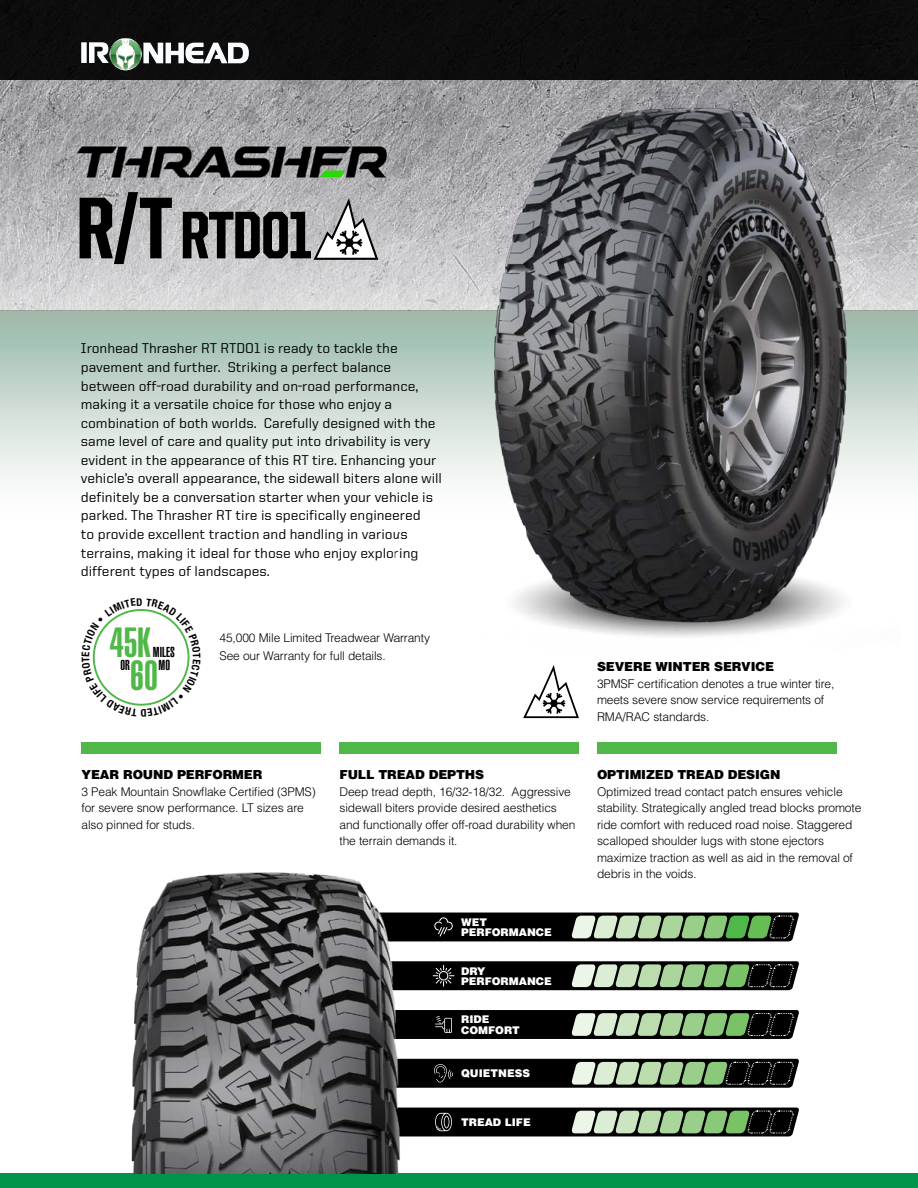
<style>
.page{position:relative;width:918px;height:1188px;background:#fff}
.page>*{position:absolute;margin:0;border:0;box-sizing:border-box;transform-origin:0 0}
.t1{font:800 67.5px "United Sans Cond";color:#000}
.t2{font:41.55px/32.2px "Helvetica LT Std Ultra Comp";color:#50b848;text-align:center}
.t3{font:500 14.25px/18.6px "United Sans Reg";color:#000}
.t4{font:14.25px "Helvetica LT Std Ultra Comp";color:#000}
.t5{font:900 12.45px "Helvetica LT Std";letter-spacing:-.01em;color:#000}
.t6{font:300 12px/16.5px "Helvetica LT Std";letter-spacing:-.01em;color:#000}
.t7{font:900 10.65px/10.4px "Helvetica LT Std";color:#fff}
.s1{font-size:87.9px}
</style>
<div class="page">
<img style="left:0;top:79px;width:918px;height:231px">
<div style="left:0;top:310px;width:918px;height:206px;background:linear-gradient(to bottom,#9bb9a9,#fff)"></div>
<div style="left:0;top:0;width:918px;height:79px;background:#0d0d0d"></div>
<div style="left:0;top:1174px;width:918px;height:14px;background:#00944a"></div>
<svg style="left:81px;top:38px;width:168px;height:32px"></svg>
<div style="left:82px;top:742px;width:239px;height:11px;background:#50b848"></div>
<div style="left:340px;top:742px;width:239px;height:11px;background:#50b848"></div>
<div style="left:598px;top:742px;width:239px;height:11px;background:#50b848"></div>
<svg style="left:453px;top:913px;width:346px;height:28px;background:#44573f"></svg>
<svg style="left:453px;top:961px;width:346px;height:29px;background:#42503e"></svg>
<svg style="left:453px;top:1010px;width:346px;height:29px;background:#404e3c"></svg>
<svg style="left:453px;top:1059px;width:346px;height:29px;background:#3e493b"></svg>
<svg style="left:453px;top:1108px;width:346px;height:28px;background:#42503e"></svg>
<svg style="left:314px;top:198px;width:64px;height:62px"></svg>
<img style="left:56px;top:134px;width:380px;height:54px">
<img style="left:439px;top:86px;width:462px;height:551px">
<svg style="left:523px;top:665px;width:56px;height:53px"></svg>
<img style="left:83px;top:872px;width:370px;height:302px">
<svg style="left:92px;top:609px;width:98px;height:97px"></svg>
<h1 class="t1" style="left:76px;top:200px;width:238px"><span class="s1">R/t</span> rtd01</h1>
<p class="t3" style="left:81px;top:339px;width:363px">Ironhead Thrasher RT RTD01 is ready to tackle the pavement and further. Striking a perfect balance between off-road durability and on-road performance, making it a versatile choice for those who enjoy a combination of both worlds. Carefully designed with the same level of care and quality put into drivability is very evident in the appearance of this RT tire. Enhancing your vehicle’s overall appearance, the sidewall biters alone will definitely be a conversation starter when your vehicle is parked. The Thrasher RT tire is specifically engineered<br>to provide excellent traction and handling in various terrains, making it ideal for those who enjoy exploring different types of landscapes.</p>
<h2 class="t2" style="left:110px;top:627px;width:50px">45K<br>60</h2>
<p class="t4" style="left:153px;top:644px;width:23px">MILES</p>
<p class="t4" style="left:120px;top:657px;width:11px">0R</p>
<p class="t4" style="left:159px;top:657px;width:13px">MO</p>
<p class="t6" style="left:220px;top:629px;width:212px;line-height:18px">45,000 Mile Limited Treadwear Warranty<br>See our Warranty for full details.</p>
<p class="t5" style="left:82px;top:766px;width:182px">YEAR ROUND PERFORMER</p>
<p class="t6" style="left:82px;top:783px;width:236px">3 Peak Mountain Snowflake Certified (3PMS) for severe snow performance. LT sizes are also pinned for studs.</p>
<p class="t5" style="left:340px;top:766px;width:146px">FULL TREAD DEPTHS</p>
<p class="t6" style="left:340px;top:783px;width:237px">Deep tread depth, 16/32-18/32. Aggressive sidewall biters provide desired aesthetics and functionally offer off-road durability when the terrain demands it.</p>
<p class="t7" style="left:461px;top:917px;width:92px">WET<br>PERFORMANCE</p>
<p class="t7" style="left:461px;top:965px;width:92px">DRY<br>PERFORMANCE</p>
<p class="t7" style="left:461px;top:1014px;width:60px">RIDE<br>COMFORT</p>
<p class="t7" style="left:461px;top:1068px;width:17px">QUIE</p>
<p class="t7" style="left:491px;top:1068px;width:17px">TNESS</p>
<p class="t7" style="left:461px;top:1117px;width:17px">TREAD</p>
<p class="t7" style="left:505px;top:1117px;width:8px">LIFE</p>
<p class="t5" style="left:597px;top:659px;width:179px">SEVERE WINTER SERVICE</p>
<p class="t6" style="left:597px;top:675px;width:239px">3PMSF certification denotes a true winter tire, meets severe snow service requirements of<br>RMA/RAC standards.</p>
<p class="t5" style="left:597px;top:766px;width:11px">OPT</p>
<p class="t5" style="left:625px;top:766px;width:157px">IMIZED TREAD DESIGN</p>
<p class="t6" style="left:597px;top:783px;width:266px">Optimized tread contact patch ensures vehicle stability. Strategically angled tread blocks promote ride comfort with reduced road noise. Staggered scalloped shoulder lugs with stone ejectors maximize traction as well as aid in the removal of debris in the voids.</p>
</div>
